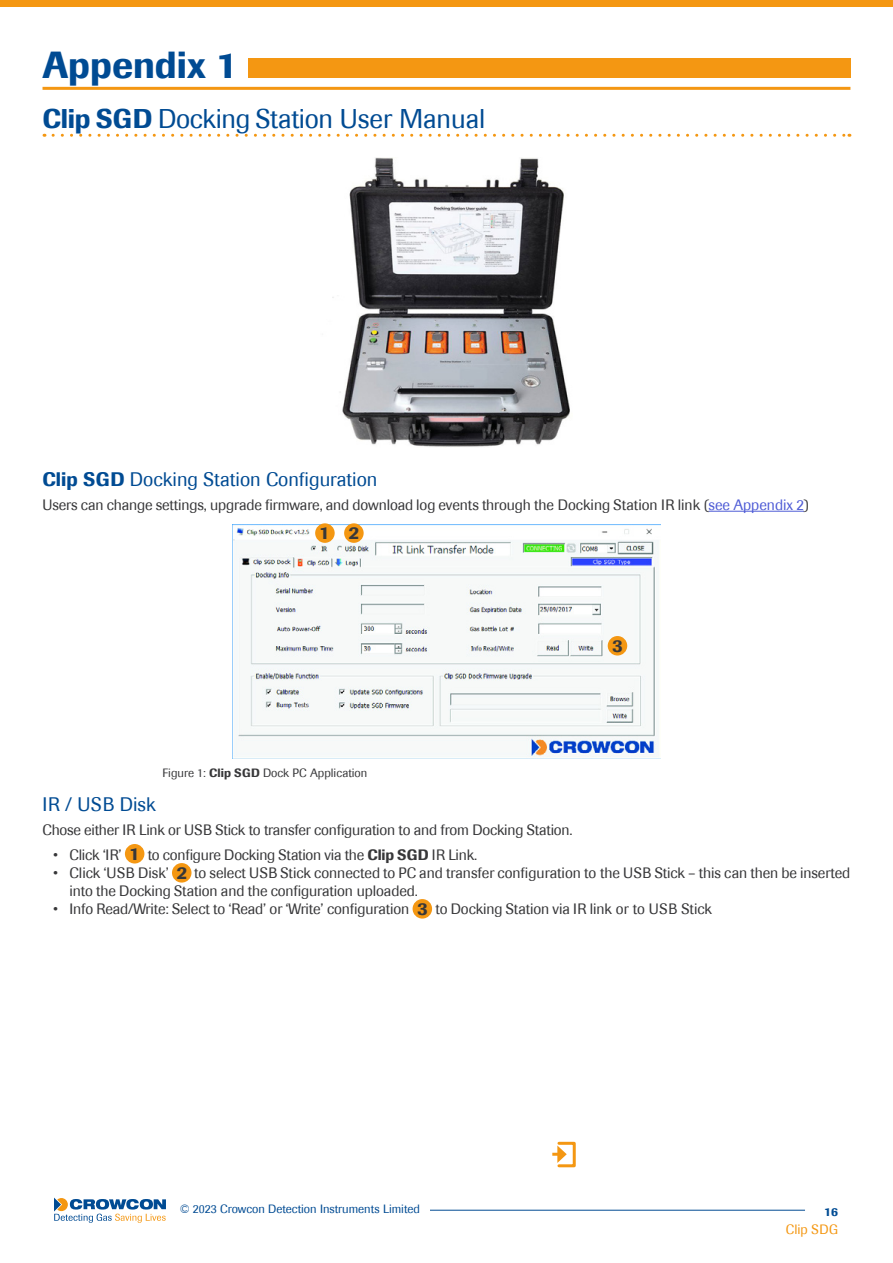
<style>
.page{position:relative;width:893px;height:1263px;background:#fff}
.page>*{position:absolute;margin:0;border:0;box-sizing:border-box;transform-origin:0 0}
.t1{font:500 37.5px "Imago";color:#004b93}
.t2{font:27px "Imago";letter-spacing:-.015em;color:#004b93}
.t3{font:19.5px "Imago";color:#004b93}
.t4{font:19.5px "Imago";letter-spacing:.02em;color:#004b93}
.t5{font:500 18px "Imago";color:#373739}
.t6{font:15px/18px "Imago";letter-spacing:-.005em;color:#373739}
.t7{font:13.5px "Imago";color:#f49712}
.t8{font:12px "Imago";color:#004b93}
.t9{font:12px "Imago";color:#373739}
.t10{font:500 12px "Imago";color:#004b93}
.s1{font-weight:500}
.s2{color:#4f5cd6}
.s3{font-weight:500;font-size:18px}
</style>
<div class="page">
<div style="left:0;top:0;width:893px;height:7px;background:#f49712"></div>
<hr style="left:430px;top:1210px;width:375px;height:1px;background:#004b93">
<div style="left:557px;top:1142px;width:19px;height:25px;border:3px solid #f49712"></div>
<svg style="left:552px;top:1145px;width:15px;height:18px"></svg>
<svg style="left:54px;top:1197px;width:112px;height:26px"></svg>
<hr style="left:43px;top:87px;width:807px;height:3px;background:#f49712">
<svg style="left:53px;top:134px;width:797px;height:3px"></svg>
<hr style="left:709px;top:511px;width:95px;height:1px;background:#4f5cd6">
<img style="left:332px;top:157px;width:238px;height:290px">
<img style="left:232px;top:524px;width:429px;height:234px">
<div style="left:344px;top:523px;width:20px;height:20px;background:#f49712;border-radius:50%"></div>
<div style="left:315px;top:523px;width:20px;height:20px;background:#f49712;border-radius:50%"></div>
<div style="left:608px;top:636px;width:19px;height:19px;background:#f49712;border-radius:50%"></div>
<div style="left:125px;top:844px;width:19px;height:19px;background:#f49712;border-radius:50%"></div>
<div style="left:172px;top:863px;width:19px;height:19px;background:#f49712;border-radius:50%"></div>
<div style="left:413px;top:899px;width:19px;height:19px;background:#f49712;border-radius:50%"></div>
<div style="left:248px;top:58px;width:602px;height:20px;background:#f49712"></div>
<h1 class="t1" style="left:43px;top:43px;width:197px">Appendix 1</h1>
<h2 class="t2" style="left:43px;top:103px;width:444px"><span class="s1">Clip SGD</span> Docking Station User Manual</h2>
<h3 class="t3" style="left:43px;top:468px;width:336px"><span class="s1">Clip SGD</span> Docking Station Configuration</h3>
<p class="t6" style="left:43px;top:496px;width:768px">Users can change settings, upgrade firmware, and download log events through the Docking Station IR link (<span class="s2">see Appendix 2</span>)</p>
<p class="t5" style="left:319px;top:522px;width:42px">1 2</p>
<p class="t9" style="left:163px;top:766px;width:206px">Figure 1: <span class="s1">Clip SGD</span> Dock PC Application</p>
<p class="t5" style="left:612px;top:634px;width:12px">3</p>
<h3 class="t4" style="left:43px;top:793px;width:115px">IR / USB Disk</h3>
<p class="t6" style="left:43px;top:821px;width:531px">Chose either IR Link or USB Stick to transfer configuration to and from Docking Station.</p>
<p class="t6" style="left:53px;top:846px;width:426px">• Click ‘IR’ <span class="s3">1</span> to configure Docking Station via the <span class="s1">Clip SGD</span> IR Link.</p>
<p class="t6" style="left:70px;top:864px;width:782px;text-indent:-16px">• Click ‘USB Disk’ <span class="s3">2</span> to select USB Stick connected to PC and transfer configuration to the USB Stick – this can then be inserted into the Docking Station and the configuration uploaded.</p>
<p class="t6" style="left:53px;top:900px;width:661px">• Info Read/Write: Select to ‘Read’ or ‘Write’ configuration <span class="s3">3</span> to Docking Station via IR link or to USB Stick</p>
<p class="t8" style="left:180px;top:1202px;width:242px">© 2023 Crowcon Detection Instruments Limited</p>
<p class="t10" style="left:824px;top:1204px;width:15px">16</p>
<p class="t7" style="left:786px;top:1222px;width:54px">Clip SDG</p>
</div>
